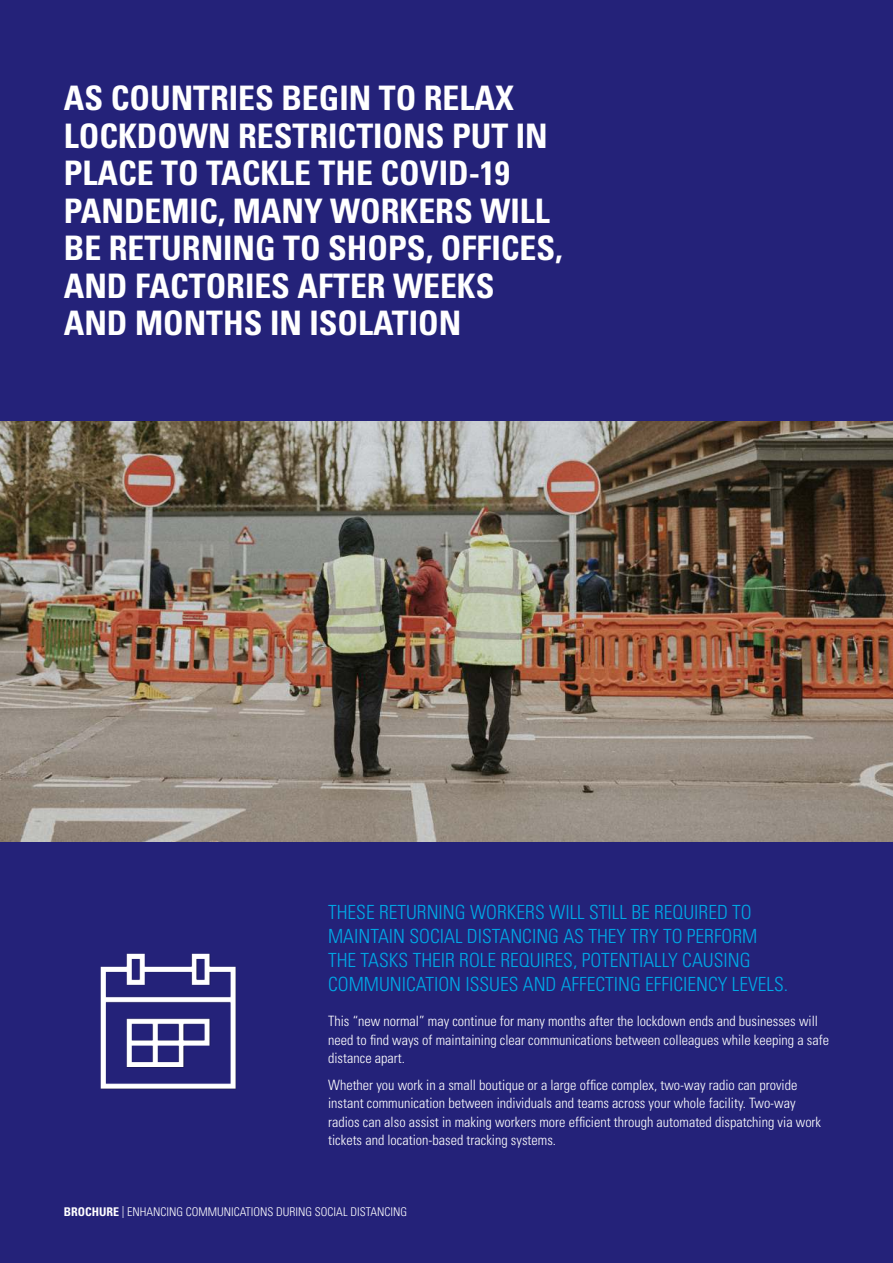
<style>
.page{position:relative;width:893px;height:1263px;background:#242279}
.page>*{position:absolute;margin:0;border:0;box-sizing:border-box;transform-origin:0 0}
.t1{font:700 condensed 33.75px/37.5px "Univers LT Std";color:#fff}
.t2{font:300 condensed 19.5px/24px "Univers LT Std";color:#00a9e7}
.t3{font:300 condensed 14.25px/18.3px "Univers LT Std";color:#fff}
.t4{font:300 condensed 12px "Univers LT Std";color:#fff}
.s1{font-weight:700}
</style>
<div class="page">
<img style="left:0;top:421px;width:893px;height:421px">
<img style="left:100px;top:953px;width:136px;height:137px">
<h1 class="t1" style="left:64px;top:81px;width:500px">AS COUNTRIES BEGIN TO RELAX<br>LOCKDOWN RESTRICTIONS PUT IN<br>PLACE TO TACKLE THE COVID-19<br>PANDEMIC, MANY WORKERS WILL<br>BE RETURNING TO SHOPS, OFFICES,<br>AND FACTORIES AFTER WEEKS<br>AND MONTHS IN ISOLATION</h1>
<h2 class="t2" style="left:328px;top:902px;width:462px">THESE RETURNING WORKERS WILL STILL BE REQUIRED TO MAINTAIN SOCIAL DISTANCING AS THEY TRY TO PERFORM THE TASKS THEIR ROLE REQUIRES, POTENTIALLY CAUSING COMMUNICATION ISSUES AND AFFECTING EFFICIENCY LEVELS.</h2>
<p class="t3" style="left:328px;top:1013px;width:502px">This “new normal” may continue for many months after the lockdown ends and businesses will need to find ways of maintaining clear communications between colleagues while keeping a safe distance apart.</p>
<p class="t3" style="left:328px;top:1077px;width:494px">Whether you work in a small boutique or a large office complex, two-way radio can provide instant communication between individuals and teams across your whole facility. Two-way radios can also assist in making workers more efficient through automated dispatching via work tickets and location-based tracking systems.</p>
<p class="t4" style="left:64px;top:1207px;width:345px"><span class="s1">BROCHURE</span> | ENHANCING COMMUNICATIONS DURING SOCIAL DISTANCING</p>
</div>
